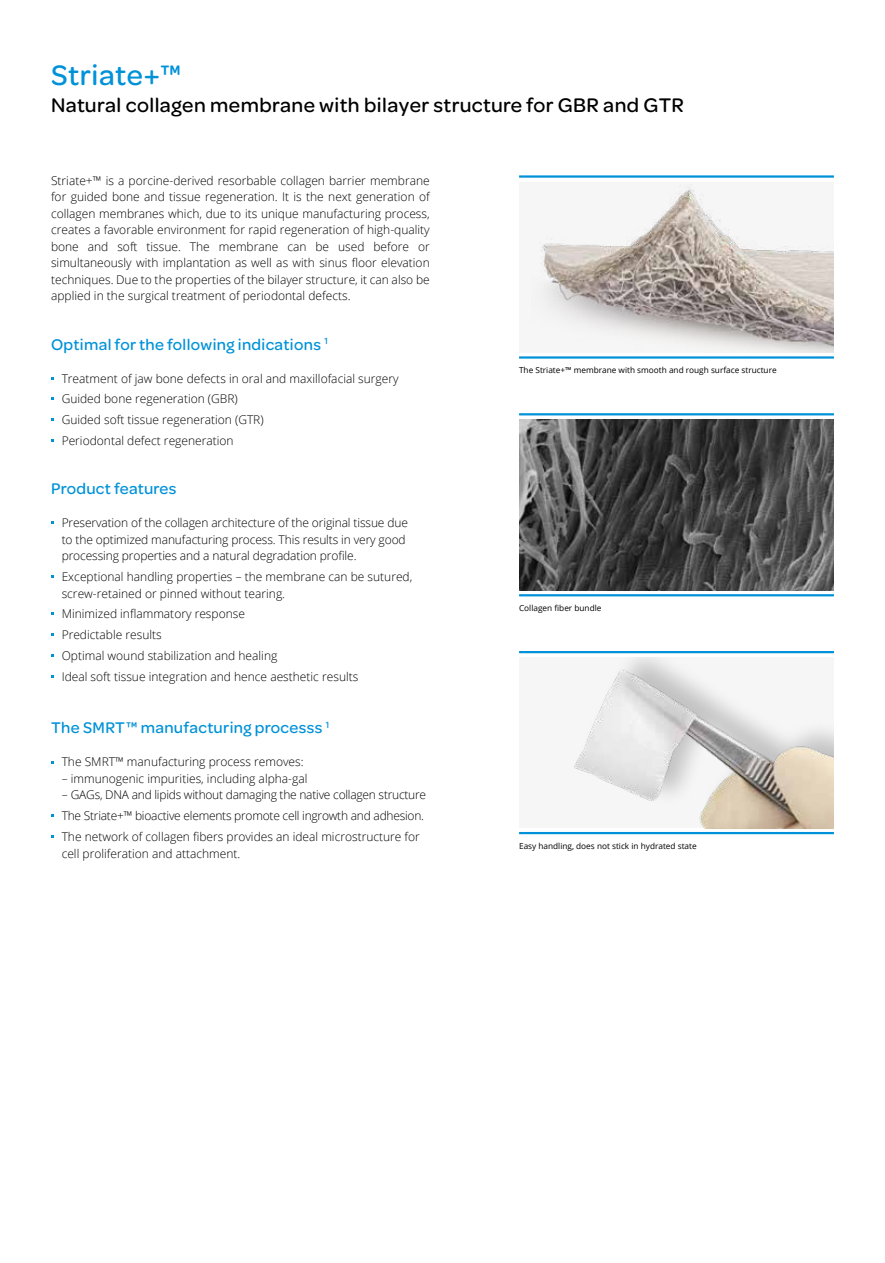
<style>
.page{position:relative;width:885px;height:1263px;background:#fff}
.page>*{position:absolute;margin:0;border:0;box-sizing:border-box;transform-origin:0 0}
.t1{font:500 30px "Omnes";letter-spacing:.02em;color:#0092d8}
.t2{font:500 21px "Omnes";letter-spacing:.02em;color:#000}
.t3{font:500 16.5px "Omnes";letter-spacing:.02em;color:#0092d8}
.t4{font:300 12px/16.5px "Open Sans";color:#000}
.t5{font:300 12px/20.7px "Open Sans";letter-spacing:-.02em;color:#000}
.t6{font:8.25px "Open Sans";color:#000}
</style>
<div class="page">
<hr style="left:519px;top:175px;width:314px;height:3px;background:#0092d8">
<hr style="left:519px;top:356px;width:314px;height:3px;background:#0092d8">
<img style="left:519px;top:419px;width:314px;height:171px">
<hr style="left:519px;top:413px;width:314px;height:2px;background:#0092d8">
<hr style="left:519px;top:594px;width:314px;height:2px;background:#0092d8">
<hr style="left:519px;top:651px;width:314px;height:2px;background:#0092d8">
<hr style="left:519px;top:832px;width:314px;height:2px;background:#0092d8">
<div style="left:519px;top:182px;width:314px;height:170px;background:#f6f6f6"></div>
<img style="left:541px;top:187px;width:292px;height:165px">
<img style="left:574px;top:657px;width:259px;height:171px">
<h1 class="t1" style="left:51px;top:54px;width:131px">Striate+™</h1>
<h2 class="t2" style="left:51px;top:91px;width:634px">Natural collagen membrane with bilayer structure for GBR and GTR</h2>
<p class="t4" style="left:51px;top:172px;width:380px;text-align:justify">Striate+™ is a porcine-derived resorbable collagen barrier membrane for guided bone and tissue regeneration. It is the next generation of collagen membranes which, due to its unique manufacturing process, creates a favorable environment for rapid regeneration of high-quality bone and soft tissue. The membrane can be used before or simultaneously with implantation as well as with sinus floor elevation techniques. Due to the properties of the bilayer structure, it can also be applied in the surgical treatment of periodontal defects.</p>
<h3 class="t3" style="left:51px;top:333px;width:278px">Optimal for the following indications <sup>1</sup></h3>
<p class="t4" style="left:62px;top:368px;width:338px;line-height:20.7px">Treatment of jaw bone defects in oral and maxillofacial surgery Guided bone regeneration (GBR)<br>Guided soft tissue regeneration (GTR)<br>Periodontal defect regeneration</p>
<h3 class="t3" style="left:51px;top:478px;width:127px">Product features</h3>
<p class="t4" style="left:62px;top:514px;width:348px">Preservation of the collagen architecture of the original tissue due to the optimized manufacturing process. This results in very good processing properties and a natural degradation profile.</p>
<p class="t4" style="left:62px;top:568px;width:352px">Exceptional handling properties – the membrane can be sutured, screw-retained or pinned without tearing.</p>
<p class="t4" style="left:62px;top:603px;width:298px;line-height:20.7px">Minimized inflammatory response<br>Predictable results<br>Optimal wound stabilization and healing<br>Ideal soft tissue integration and hence aesthetic results</p>
<h3 class="t3" style="left:51px;top:717px;width:280px">The SMRT™ manufacturing processs <sup>1</sup></h3>
<p class="t4" style="left:62px;top:753px;width:243px">The SMRT™ manufacturing process removes:</p>
<p class="t4" style="left:62px;top:770px;width:247px">– immunogenic impurities, including alpha-gal</p>
<p class="t5" style="left:62px;top:784px;width:366px">– GAGs, DNA and lipids without damaging the native collagen structure<br>The Striate+™ bioactive elements promote cell ingrowth and adhesion.<br>The network of collagen fibers provides an ideal microstructure for</p>
<p class="t4" style="left:62px;top:844px;width:180px">cell proliferation and attachment.</p>
<p class="t6" style="left:519px;top:365px;width:259px">The Striate+™ membrane with smooth and rough surface structure</p>
<p class="t6" style="left:519px;top:603px;width:84px">Collagen fiber bundle</p>
<p class="t6" style="left:519px;top:840px;width:179px">Easy handling, does not stick in hydrated state</p>
</div>
